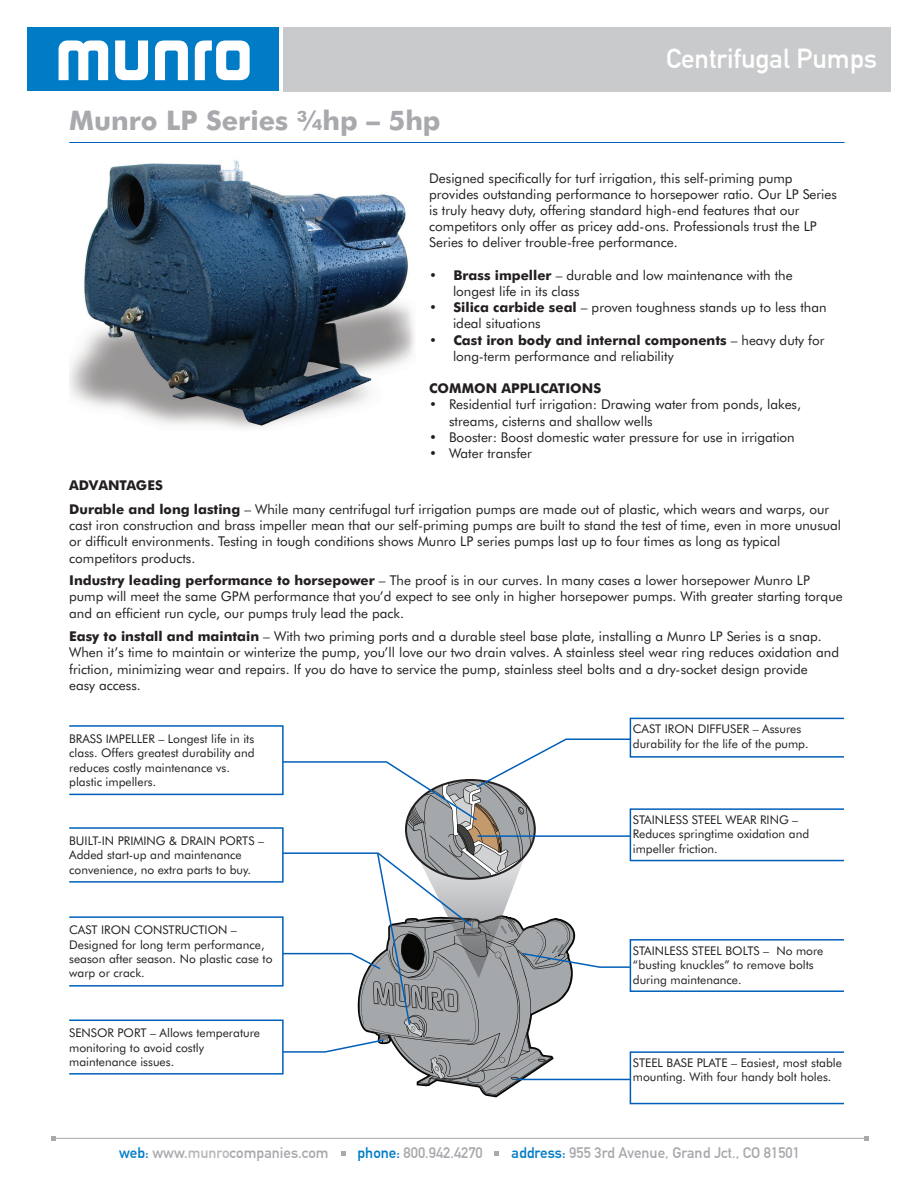
<style>
.page{position:relative;width:918px;height:1188px;background:#fff}
.page>*{position:absolute;margin:0;border:0;box-sizing:border-box;transform-origin:0 0}
.t1{font:700 73.5px "Dicot";color:#fff}
.t2{font:700 27px "Futura BT";color:#a8a9ad}
.t3{font:27px "DIN Mittelschrift LT Alternate";color:#fff}
.t4{font:15px "DIN Mittelschrift LT Alternate";color:#a8a9ad}
.t5{font:13.5px/16.2px "Futura BT";color:#231f20}
.t6{font:700 13.5px "Futura BT";color:#231f20}
.t7{font:12px/14.4px "Futura BT";color:#231f20}
.s1{font-weight:500}
.s2{font-weight:700}
.s3{color:#007cc7}
.s4{color:#b8b9bc}
</style>
<div class="page">
<div style="left:27px;top:27px;width:252px;height:64px;background:#007cc7"></div>
<div style="left:284px;top:27px;width:607px;height:64px;background:#c9cacc"></div>
<hr style="left:55px;top:1138px;width:811px;height:1px;background:#a8a9ad">
<svg style="left:52px;top:1136px;width:4px;height:4px"></svg>
<svg style="left:864px;top:1136px;width:4px;height:4px"></svg>
<svg style="left:341px;top:1151px;width:5px;height:5px"></svg>
<svg style="left:495px;top:1151px;width:4px;height:5px"></svg>
<hr style="left:69px;top:142px;width:776px;height:1px;background:#005fb9">
<img style="left:69px;top:160px;width:345px;height:269px">
<div style="left:68px;top:725px;width:216px;height:70px;border:2px solid #005fb9"></div>
<div style="left:68px;top:827px;width:216px;height:56px;border:2px solid #005fb9"></div>
<div style="left:68px;top:916px;width:216px;height:71px;border:2px solid #005fb9"></div>
<div style="left:68px;top:1020px;width:216px;height:55px;border:2px solid #005fb9"></div>
<svg style="left:282px;top:738px;width:350px;height:359px"></svg>
<div style="left:630px;top:718px;width:215px;height:40px;border:2px solid #005fb9"></div>
<div style="left:630px;top:939px;width:215px;height:53px;border:2px solid #005fb9"></div>
<div style="left:630px;top:808px;width:215px;height:53px;border:2px solid #005fb9"></div>
<div style="left:630px;top:1051px;width:215px;height:53px;border:2px solid #005fb9"></div>
<hr style="left:478px;top:835px;width:153px;height:2px;background:#005fb9">
<p class="t1" style="left:55px;top:19px;width:200px">munro</p>
<p class="t3" style="left:666px;top:43px;width:212px">Centrifugal Pumps</p>
<p class="t2" style="left:69px;top:104px;width:373px">Munro LP Series ¾hp – 5hp</p>
<p class="t5" style="left:429px;top:170px;width:365px">Designed specifically for turf irrigation, this self-priming pump</p>
<p class="t5" style="left:429px;top:186px;width:409px">provides outstanding performance to horsepower ratio. Our LP Series is truly heavy duty, offering standard high-end features that our</p>
<p class="t5" style="left:429px;top:218px;width:389px">competitors only offer as pricey add-ons. Professionals trust the LP<br>Series to deliver trouble-free performance.</p>
<p class="t5" style="left:453px;top:267px;width:341px;text-indent:-24px"><span class="s1">•</span> <span class="s2">Brass impeller</span> – durable and low maintenance with the longest life in its class</p>
<p class="t5" style="left:453px;top:299px;width:375px;text-indent:-24px"><span class="s1">•</span> <span class="s2">Silica carbide seal</span> – proven toughness stands up to less than ideal situations</p>
<p class="t5" style="left:453px;top:332px;width:373px;text-indent:-24px"><span class="s1">•</span> <span class="s2">Cast iron body and internal components</span> – heavy duty for long-term performance and reliability</p>
<p class="t6" style="left:429px;top:380px;width:174px">COMMON APPLICATIONS</p>
<p class="t5" style="left:449px;top:396px;width:354px;text-indent:-20px">• Residential turf irrigation: Drawing water from ponds, lakes, streams, cisterns and shallow wells</p>
<p class="t5" style="left:429px;top:429px;width:367px">• Booster: Boost domestic water pressure for use in irrigation</p>
<p class="t5" style="left:429px;top:445px;width:104px">• Water transfer</p>
<p class="t6" style="left:69px;top:477px;width:95px">ADVANTAGES</p>
<p class="t5" style="left:69px;top:501px;width:774px"><span class="s2">Durable and long lasting</span> – While many centrifugal turf irrigation pumps are made out of plastic, which wears and warps, our cast iron construction and brass impeller mean that our self-priming pumps are built to stand the test of time, even in more unusual or difficult environments. Testing in tough conditions shows Munro LP series pumps last up to four times as long as typical</p>
<p class="t5" style="left:69px;top:550px;width:128px">competitors products.</p>
<p class="t5" style="left:69px;top:572px;width:775px"><span class="s2">Industry leading performance to horsepower</span> – The proof is in our curves. In many cases a lower horsepower Munro LP pump will meet the same GPM performance that you’d expect to see only in higher horsepower pumps. With greater starting torque and an efficient run cycle, our pumps truly lead the pack.</p>
<p class="t5" style="left:69px;top:628px;width:771px"><span class="s2">Easy to install and maintain</span> – With two priming ports and a durable steel base plate, installing a Munro LP Series is a snap.<br>When it’s time to maintain or winterize the pump, you’ll love our two drain valves. A stainless steel wear ring reduces oxidation and friction, minimizing wear and repairs. If you do have to service the pump, stainless steel bolts and a dry-socket design provide</p>
<p class="t5" style="left:69px;top:677px;width:73px">easy access.</p>
<p class="t7" style="left:69px;top:731px;width:187px">BRASS IMPELLER – Longest life in its class. Offers greatest durability and</p>
<p class="t7" style="left:69px;top:760px;width:162px">reduces costly maintenance vs.</p>
<p class="t7" style="left:69px;top:775px;width:89px">plastic impellers.</p>
<p class="t7" style="left:69px;top:834px;width:196px">BUILT-IN PRIMING &amp; DRAIN PORTS –<br>Added start-up and maintenance</p>
<p class="t7" style="left:69px;top:862px;width:183px">convenience, no extra parts to buy.</p>
<p class="t7" style="left:69px;top:923px;width:169px">CAST IRON CONSTRUCTION –</p>
<p class="t7" style="left:69px;top:937px;width:205px">Designed for long term performance, season after season. No plastic case to warp or crack.</p>
<p class="t7" style="left:69px;top:1026px;width:192px">SENSOR PORT – Allows temperature monitoring to avoid costly</p>
<p class="t7" style="left:69px;top:1055px;width:106px">maintenance issues.</p>
<p class="t7" style="left:633px;top:722px;width:170px">CAST IRON DIFFUSER – Assures</p>
<p class="t7" style="left:633px;top:736px;width:177px">durability for the life of the pump.</p>
<p class="t7" style="left:633px;top:812px;width:167px">STAINLESS STEEL WEAR RING –</p>
<p class="t7" style="left:633px;top:827px;width:178px">Reduces springtime oxidation and impeller friction.</p>
<p class="t7" style="left:633px;top:943px;width:192px">STAINLESS STEEL BOLTS – No more “busting knuckles” to remove bolts during maintenance.</p>
<p class="t7" style="left:633px;top:1055px;width:211px">STEEL BASE PLATE – Easiest, most stable</p>
<p class="t7" style="left:633px;top:1070px;width:200px">mounting. With four handy bolt holes.</p>
<p class="t4" style="left:119px;top:1144px;width:211px"><span class="s3">web:</span> www.<span class="s4">munro</span>companies.com</p>
<p class="t4" style="left:358px;top:1144px;width:127px"><span class="s3">phone:</span> 800.942.4270</p>
<p class="t4" style="left:512px;top:1144px;width:290px"><span class="s3">address:</span> 955 3rd Avenue, Grand Jct., CO 81501</p>
</div>
